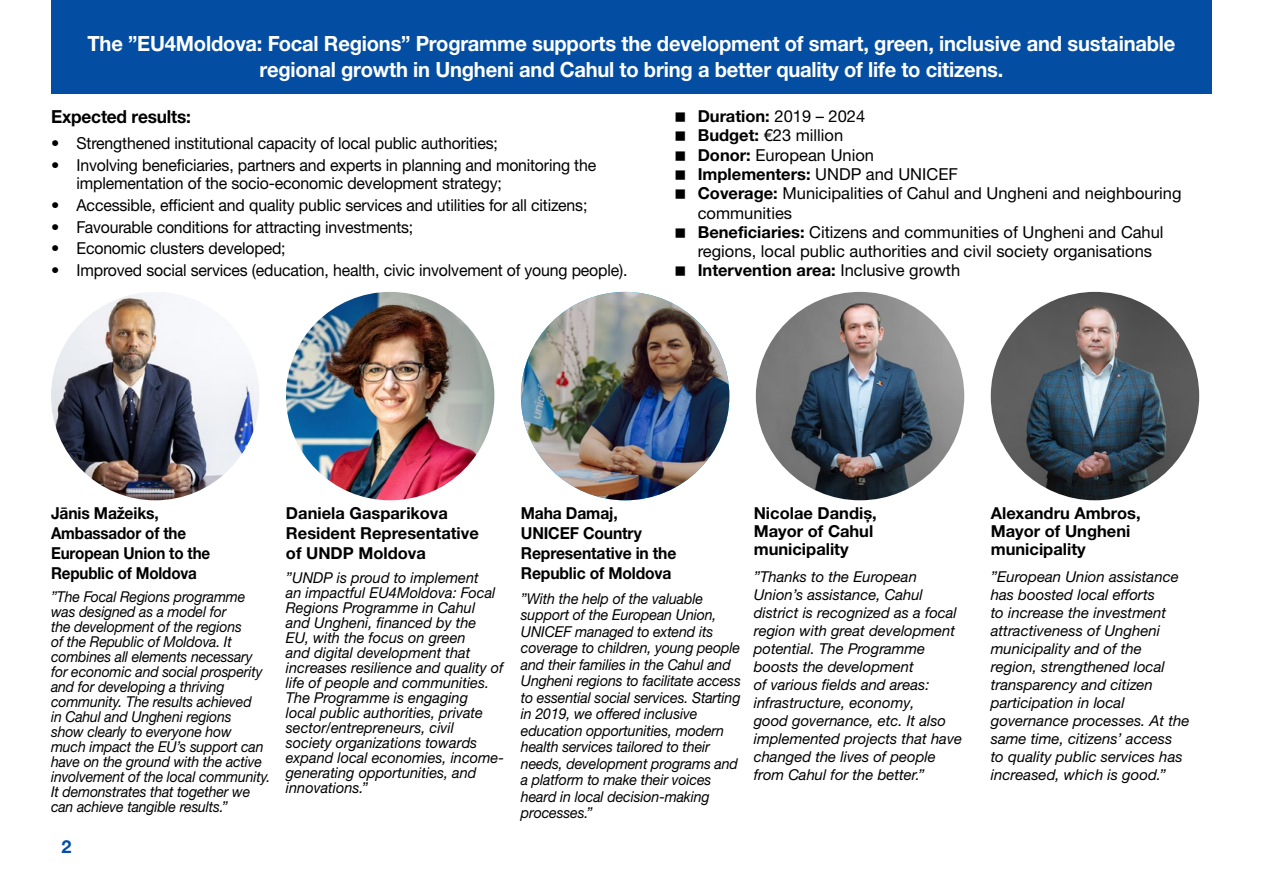
<style>
.page{position:relative;width:1263px;height:893px;background:#fff}
.page>*{position:absolute;margin:0;border:0;box-sizing:border-box;transform-origin:0 0}
.t1{font:700 21px/25.2px "Helvetica Neue LTW1 G";letter-spacing:-.01em;color:#fff;text-align:center;scale:.96 1}
.t2{font:700 18px "Helvetica Neue LTW1 G";letter-spacing:-.01em;color:#000;scale:.96 1}
.t3{font:700 18px "Helvetica Neue LTW1 G";color:#034ea2}
.t4{font:16.5px/19.4px "Helvetica Neue LTW1 G";letter-spacing:-.01em;color:#000}
.t5{font:700 16.5px/18px "Helvetica Neue LTW1 G";color:#000}
.t6{font:700 16.5px/19.8px "Helvetica Neue LTW1 G";color:#000;scale:.95 1}
.t7{font:italic 15px/18px "Helvetica Neue LTW1 G";color:#000}
.t8{font:italic 15px/15px "Helvetica Neue LTW1 G";color:#000;scale:.94 1}
.t9{font:italic 15px/16.5px "Helvetica Neue LTW1 G";color:#000;scale:.95 1}
.s1{font-weight:700}
</style>
<div class="page">
<div style="left:51px;top:0;width:1161px;height:94px;background:#034ea2"></div>
<img style="left:286px;top:292px;width:208px;height:208px;border-radius:104px">
<img style="left:756px;top:292px;width:208px;height:208px;border-radius:104px">
<img style="left:51px;top:292px;width:208px;height:208px;border-radius:104px">
<img style="left:991px;top:292px;width:208px;height:208px;border-radius:104px">
<img style="left:521px;top:292px;width:208px;height:208px;border-radius:104px">
<h1 class="t1" style="left:87px;top:31px;width:1135px">The ”EU4Moldova: Focal Regions” Programme supports the development of smart, green, inclusive and sustainable regional growth in Ungheni and Cahul to bring a better quality of life to citizens.</h1>
<p class="t2" style="left:51px;top:106px;width:147px">Expected results:</p>
<p class="t4" style="left:51px;top:134px;width:448px">• Strengthened institutional capacity of local public authorities;</p>
<p class="t4" style="left:77px;top:156px;width:521px;line-height:17.7px;text-indent:-26px">• Involving beneficiaries, partners and experts in planning and monitoring the implementation of the socio-economic development strategy;</p>
<p class="t4" style="left:51px;top:195px;width:538px">• Accessible, efficient and quality public services and utilities for all citizens;</p>
<p class="t4" style="left:51px;top:217px;width:364px">• Favourable conditions for attracting investments;</p>
<p class="t4" style="left:51px;top:239px;width:236px">• Economic clusters developed;</p>
<p class="t4" style="left:51px;top:261px;width:578px">• Improved social services (education, health, civic involvement of young people).</p>
<p class="t4" style="left:698px;top:106px;width:485px"><span class="s1">Duration:</span> 2019 – 2024<br><span class="s1">Budget:</span> €23 million<br><span class="s1">Donor:</span> European Union<br><span class="s1">Implementers:</span> UNDP and UNICEF<br><span class="s1">Coverage:</span> Municipalities of Cahul and Ungheni and neighbouring communities<br><span class="s1">Beneficiaries:</span> Citizens and communities of Ungheni and Cahul regions, local public authorities and civil society organisations <span class="s1">Intervention area:</span> Inclusive growth</p>
<p class="t6" style="left:51px;top:503px;width:169px">Jānis Mažeiks,<br>Ambassador of the<br>European Union to the<br>Republic of Moldova</p>
<p class="t8" style="left:51px;top:589px;width:235px">”The Focal Regions programme was designed as a model for<br>the development of the regions<br>of the Republic of Moldova. It combines all elements necessary for economic and social prosperity and for developing a thriving community. The results achieved<br>in Cahul and Ungheni regions<br>show clearly to everyone how<br>much impact the EU’s support can have on the ground with the active involvement of the local community.<br>It demonstrates that together we can achieve tangible results.”</p>
<p class="t3" style="left:62px;top:836px;width:12px">2</p>
<p class="t5" style="left:286px;top:503px;width:194px;line-height:19.8px">Daniela Gasparikova<br>Resident Representative of UNDP Moldova</p>
<p class="t7" style="left:286px;top:570px;width:220px;line-height:15px">”UNDP is proud to implement<br>an impactful EU4Moldova: Focal<br>Regions Programme in Cahul<br>and Ungheni, financed by the<br>EU, with the focus on green<br>and digital development that increases resilience and quality of life of people and communities.<br>The Programme is engaging<br>local public authorities, private sector/entrepreneurs, civil<br>society organizations towards expand local economies, income&shy;generating opportunities, and innovations.”</p>
<p class="t6" style="left:521px;top:503px;width:165px">Maha Damaj,<br>UNICEF Country<br>Representative in the<br>Republic of Moldova</p>
<p class="t9" style="left:521px;top:590px;width:233px">”With the help of the valuable support of the European Union,<br>UNICEF managed to extend its coverage to children, young people and their families in the Cahul and<br>Ungheni regions to facilitate access to essential social services. Starting in 2019, we offered inclusive education opportunities, modern health services tailored to their needs, development programs and a platform to make their voices heard in local decision-making processes.”</p>
<p class="t5" style="left:754px;top:504px;width:125px">Nicolae Dandiș,<br>Mayor of Cahul municipality</p>
<p class="t7" style="left:754px;top:567px;width:210px">”Thanks to the European<br>Union’s assistance, Cahul district is recognized as a focal region with great development potential. The Programme boosts the development<br>of various fields and areas: infrastructure, economy,<br>good governance, etc. It also implemented projects that have changed the lives of people from Cahul for the better.”</p>
<p class="t5" style="left:991px;top:504px;width:151px">Alexandru Ambros,<br>Mayor of Ungheni municipality</p>
<p class="t7" style="left:991px;top:567px;width:200px">”European Union assistance has boosted local efforts<br>to increase the investment attractiveness of Ungheni municipality and of the region, strengthened local transparency and citizen participation in local governance processes. At the same time, citizens’ access<br>to quality public services has increased, which is good.”</p>
</div>
